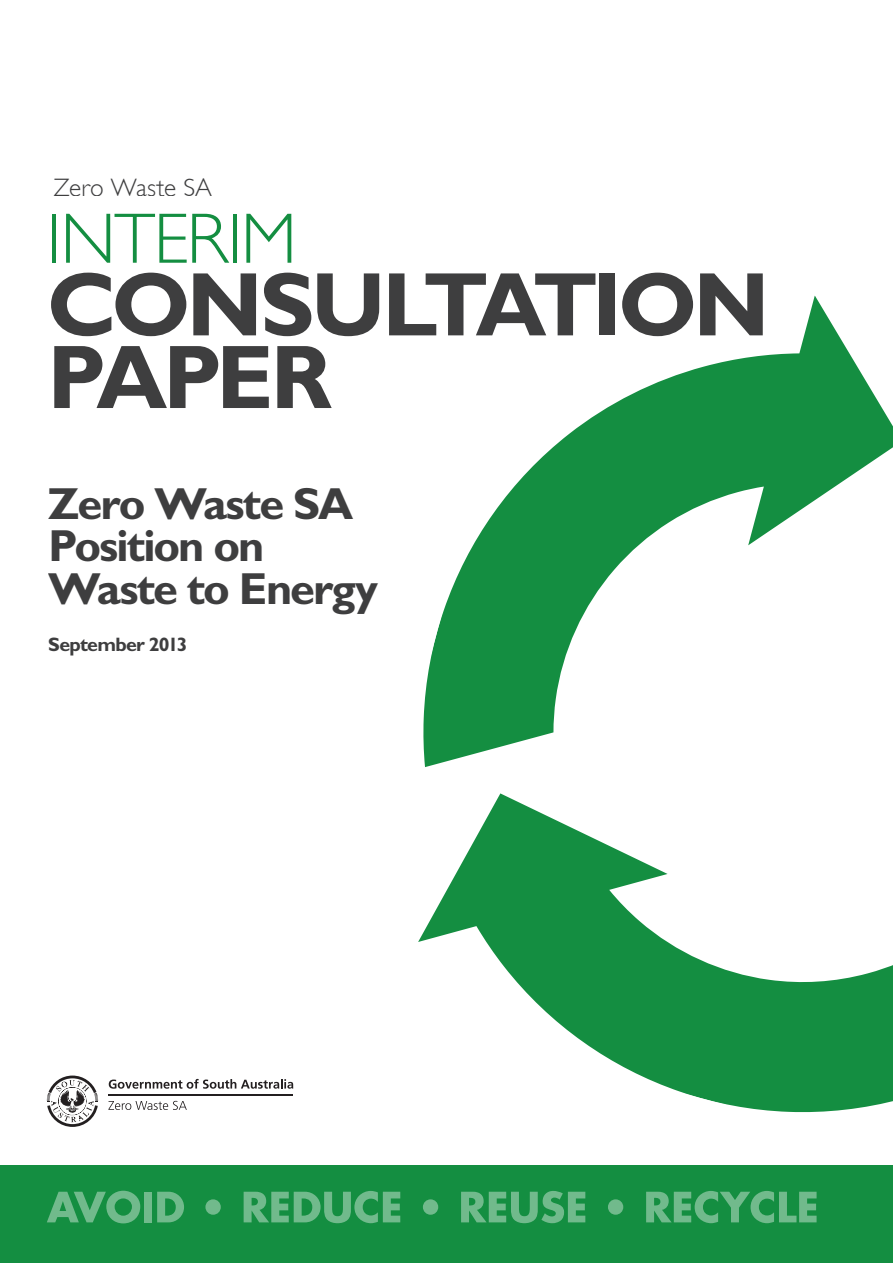
<style>
.page{position:relative;width:893px;height:1263px;background:#fff}
.page>*{position:absolute;margin:0;border:0;box-sizing:border-box;transform-origin:0 0}
.t1{font:700 90.75px/72.6px "Gill Sans";letter-spacing:-.05em;color:#3e3e3f}
.t2{font:300 71.7px "Gill Sans";letter-spacing:-.02em;color:#148e41}
.t3{font:700 45px/42.6px "Gill Sans";letter-spacing:-.045em;color:#3e3e3f}
.t4{font:300 25.2px "Gill Sans";letter-spacing:.005em;color:#3e3e3f}
.t5{font:700 19.5px "Gill Sans";letter-spacing:-.035em;color:#3e3e3f}
</style>
<div class="page">
<div style="left:0;top:1165px;width:893px;height:98px;background:#148e41"></div>
<svg style="left:47px;top:1191px;width:93px;height:32px"></svg>
<div style="left:144px;top:1192px;width:8px;height:30px;background:#71ba8c"></div>
<svg style="left:157px;top:1192px;width:27px;height:30px"></svg>
<svg style="left:205px;top:1199px;width:16px;height:16px"></svg>
<svg style="left:244px;top:1191px;width:156px;height:32px"></svg>
<svg style="left:423px;top:1199px;width:15px;height:16px"></svg>
<svg style="left:461px;top:1191px;width:124px;height:32px"></svg>
<svg style="left:608px;top:1199px;width:15px;height:16px"></svg>
<svg style="left:646px;top:1191px;width:171px;height:32px"></svg>
<hr style="left:109px;top:1094px;width:184px;height:2px;background:#231f20">
<svg style="left:108px;top:1101px;width:79px;height:9px"></svg>
<svg style="left:109px;top:1079px;width:184px;height:10px"></svg>
<svg style="left:47px;top:1075px;width:51px;height:52px"></svg>
<svg style="left:423px;top:295px;width:470px;height:472px"></svg>
<svg style="left:418px;top:793px;width:475px;height:320px"></svg>
<p class="t4" style="left:54px;top:173px;width:160px">Zero Waste SA</p>
<h2 class="t2" style="left:47px;top:197px;width:252px">INTERIM</h2>
<h1 class="t1" style="left:47px;top:268px;width:724px">CONSULTATION<br>PAPER</h1>
<p class="t3" style="left:48px;top:482px;width:331px">Zero Waste SA<br>Position on<br>Waste to Energy</p>
<p class="t5" style="left:48px;top:632px;width:141px">September 2013</p>
</div>
